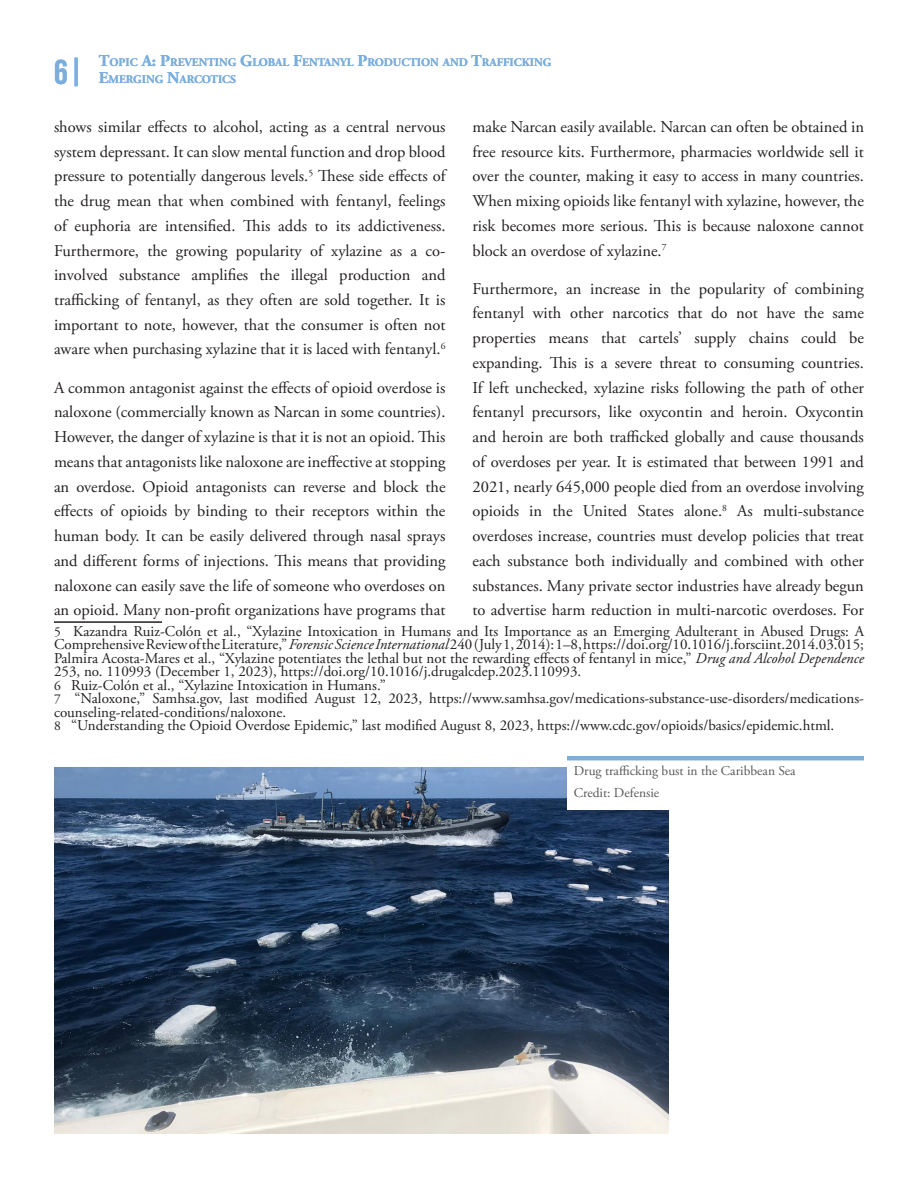
<style>
.page{position:relative;width:918px;height:1188px;background:#fff}
.page>*{position:absolute;margin:0;border:0;box-sizing:border-box;transform-origin:0 0}
.Body_Header__Letter{font:700 34.5px "Bebas Neue";color:#7baedd}
.t1{font:16.5px/24.8px "Adobe Garamond Pro";color:#231f20;text-align:justify}
.Footnote_Style{font:15px/13.5px "Adobe Garamond Pro";color:#231f20;text-align:justify}
.Photo_Caption_L{font:13.5px "Adobe Garamond Pro";color:#57585a}
.Body_Header_Style{font:700 11.55px "Adobe Garamond Pro";color:#7baedd}
.s1{font-size:16.5px}
.s2{font-size:13.5px}
.s3{font-style:italic}
</style>
<div class="page">
<img style="left:54px;top:768px;width:614px;height:366px">
<div style="left:567px;top:758px;width:297px;height:52px;background:#fff"></div>
<hr style="left:567px;top:756px;width:297px;height:4px;background:#7baedd">
<hr style="left:54px;top:621px;width:108px;height:2px;background:#231f20">
<p class="Body_Header__Letter" style="left:54px;top:53px;width:32px">6|</p>
<p class="Body_Header_Style" style="left:99px;top:56px;width:454px"><span class="s1">T</span>OPIC <span class="s1">A: P</span>REVENTING <span class="s1">G</span>LOBAL <span class="s1">F</span>ENTANYL <span class="s1">P</span>RODUCTION AND <span class="s1">T</span>RAFFICKING</p>
<p class="Body_Header_Style" style="left:490px;top:56px;width:8px">F</p>
<p class="Body_Header_Style" style="left:99px;top:72px;width:139px"><span class="s1">E</span>MERGING <span class="s1">N</span>ARCOTICS</p>
<p class="t1" style="left:54px;top:115px;width:393px">shows similar effects to alcohol, acting as a central nervous system depressant. It can slow mental function and drop blood pressure to potentially dangerous levels.<sup>5</sup> These side effects of the drug mean that when combined with fentanyl, feelings of euphoria are intensified. This adds to its addictiveness.<br>Furthermore, the growing popularity of xylazine as a co&shy;involved substance amplifies the illegal production and trafficking of fentanyl, as they often are sold together. It is important to note, however, that the consumer is often not aware when purchasing xylazine that it is laced with fentanyl.<sup>6</sup></p>
<p class="t1" style="left:54px;top:376px;width:393px">A common antagonist against the effects of opioid overdose is naloxone (commercially known as Narcan in some countries).<br>However, the danger of xylazine is that it is not an opioid. This means that antagonists like naloxone are ineffective at stopping an overdose. Opioid antagonists can reverse and block the effects of opioids by binding to their receptors within the human body. It can be easily delivered through nasal sprays and different forms of injections. This means that providing naloxone can easily save the life of someone who overdoses on an opioid. Many non-profit organizations have programs that</p>
<p class="Footnote_Style" style="left:54px;top:625px;width:812px"><span class="s2">5</span> Kazandra Ruiz-Colón et al., “Xylazine Intoxication in Humans and Its Importance as an Emerging Adulterant in Abused Drugs: A Comprehensive Review of the Literature,” <span class="s3">Forensic Science International</span> 240 (July 1, 2014): 1–8, https://doi.org/10.1016/j.forsciint.2014.03.015; Palmira Acosta-Mares et al., “Xylazine potentiates the lethal but not the rewarding effects of fentanyl in mice,” <span class="s3">Drug and Alcohol Dependence </span>253, no. 110993 (December 1, 2023), https://doi.org/10.1016/j.drugalcdep.2023.110993.</p>
<p class="Footnote_Style" style="left:54px;top:679px;width:333px"><span class="s2">6</span> Ruiz-Colón et al., “Xylazine Intoxication in Humans.”</p>
<p class="Footnote_Style" style="left:54px;top:692px;width:811px"><span class="s2">7</span> “Naloxone,” Samhsa.gov, last modified August 12, 2023, https://www.samhsa.gov/medications-substance-use-disorders/medications&shy;counseling-related-conditions/naloxone.</p>
<p class="Footnote_Style" style="left:54px;top:719px;width:782px"><span class="s2">8</span> “Understanding the Opioid Overdose Epidemic,” last modified August 8, 2023, https://www.cdc.gov/opioids/basics/epidemic.html.</p>
<p class="t1" style="left:472px;top:115px;width:393px">make Narcan easily available. Narcan can often be obtained in free resource kits. Furthermore, pharmacies worldwide sell it over the counter, making it easy to access in many countries.<br>When mixing opioids like fentanyl with xylazine, however, the risk becomes more serious. This is because naloxone cannot block an overdose of xylazine.<sup>7</sup></p>
<p class="t1" style="left:472px;top:277px;width:393px">Furthermore, an increase in the popularity of combining fentanyl with other narcotics that do not have the same properties means that cartels’ supply chains could be expanding. This is a severe threat to consuming countries.<br>If left unchecked, xylazine risks following the path of other fentanyl precursors, like oxycontin and heroin. Oxycontin and heroin are both trafficked globally and cause thousands of overdoses per year. It is estimated that between 1991 and 2021, nearly 645,000 people died from an overdose involving opioids in the United States alone.<sup>8</sup> As multi-substance overdoses increase, countries must develop policies that treat each substance both individually and combined with other substances. Many private sector industries have already begun to advertise harm reduction in multi-narcotic overdoses. For</p>
<p class="Photo_Caption_L" style="left:574px;top:762px;width:223px">Drug trafficking bust in the Caribbean Sea</p>
<p class="Photo_Caption_L" style="left:574px;top:784px;width:87px">Credit: Defensie</p>
</div>
